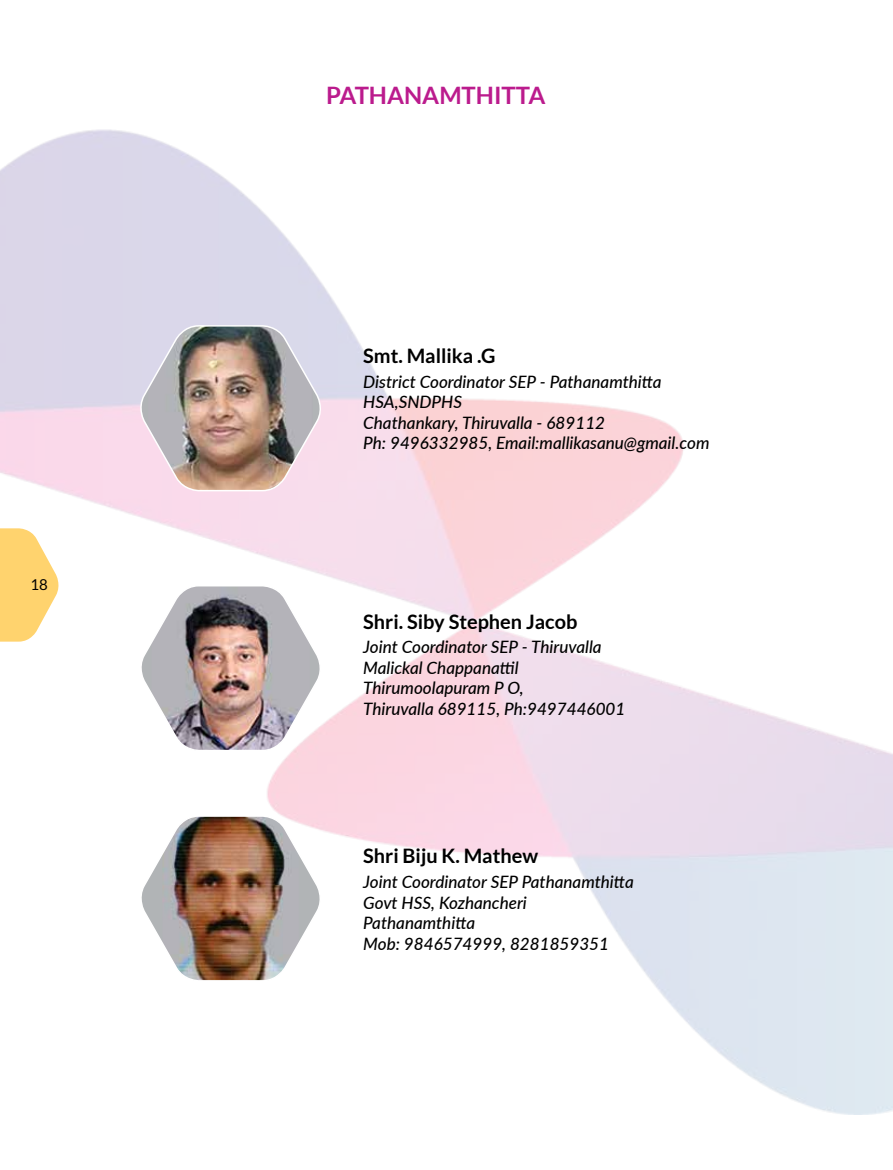
<style>
.page{position:relative;width:893px;height:1170px;background:#fff}
.page>*{position:absolute;margin:0;border:0;box-sizing:border-box;transform-origin:0 0}
.t1{font:700 24px "Lato";color:#bb1b8d}
.t2{font:700 19.95px "Lato";color:#000}
.t3{font:italic 500 17.1px/20.5px "Lato";color:#000}
.t4{font:15px "Lato";color:#000}
</style>
<div class="page">
<img style="left:135px;top:324px;width:191px;height:168px">
<img style="left:141px;top:814px;width:185px;height:167px">
<img style="left:141px;top:586px;width:185px;height:166px">
<svg style="left:0;top:528px;width:59px;height:113px"></svg>
<p class="t4" style="left:31px;top:576px;width:19px">18</p>
<h1 class="t1" style="left:326px;top:82px;width:221px">PATHANAMTHITTA</h1>
<p class="t2" style="left:363px;top:344px;width:134px">Smt. Mallika .G</p>
<p class="t3" style="left:363px;top:370px;width:348px">District Coordinator SEP - Pathanamthitta HSA,SNDPHS<br>Chathankary, Thiruvalla - 689112<br>Ph: 9496332985, Email:mallikasanu@gmail.com</p>
<p class="t2" style="left:363px;top:610px;width:216px">Shri. Siby Stephen Jacob</p>
<p class="t3" style="left:363px;top:636px;width:264px">Joint Coordinator SEP - Thiruvalla<br>Malickal Chappanattil<br>Thirumoolapuram P O,<br>Thiruvalla 689115, Ph:9497446001</p>
<p class="t2" style="left:363px;top:844px;width:176px">Shri Biju K. Mathew</p>
<p class="t3" style="left:363px;top:870px;width:272px">Joint Coordinator SEP Pathanamthitta<br>Govt HSS, Kozhancheri<br>Pathanamthitta<br>Mob: 9846574999, 8281859351</p>
</div>
